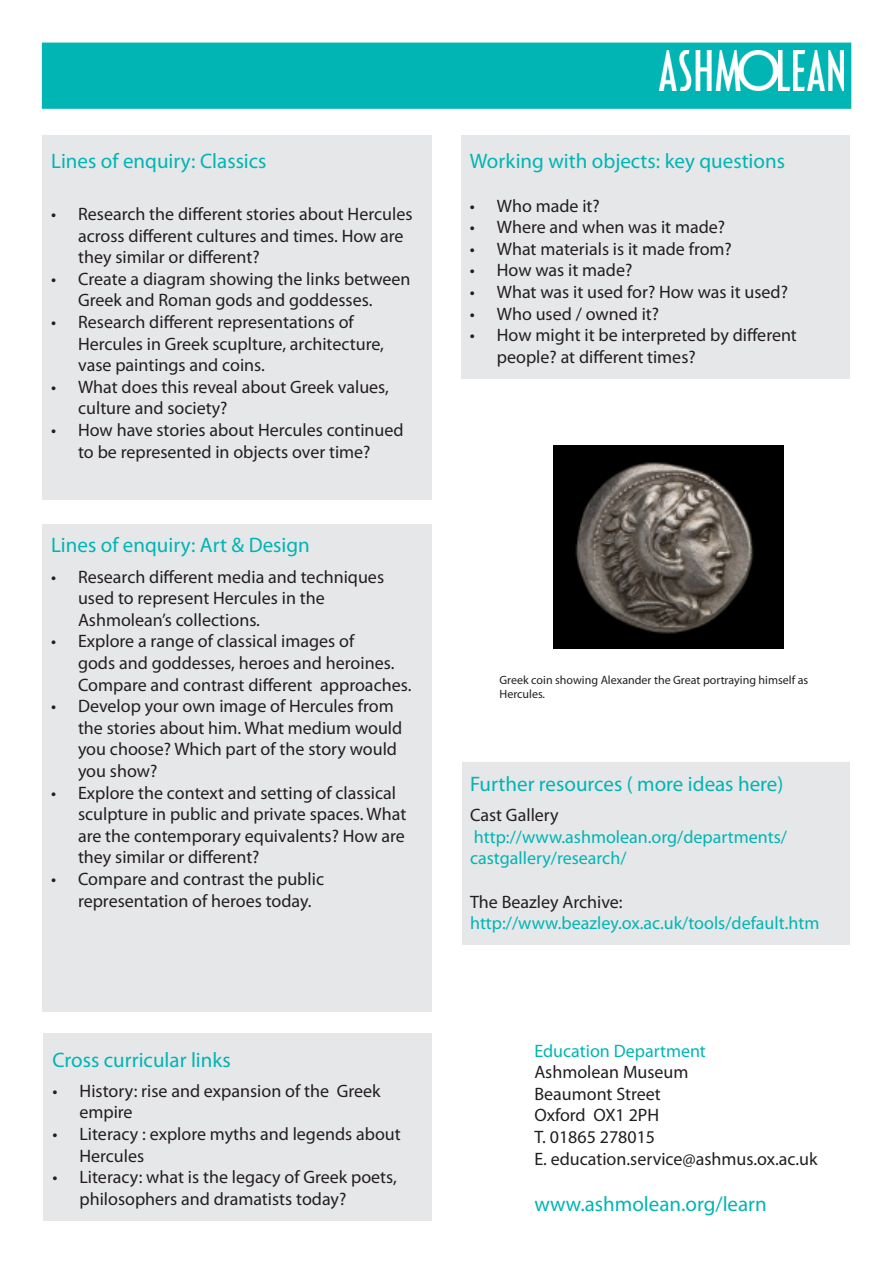
<style>
.page{position:relative;width:893px;height:1263px;background:#fff}
.page>*{position:absolute;margin:0;border:0;box-sizing:border-box;transform-origin:0 0}
.Body_Text{font:21px "Myriad Pro";color:#00b5b3}
.Body_Text-2{font:18px/21.6px "Myriad Pro";color:#231f20}
.Body_Text-3{font:18px/21.6px "Myriad Pro";color:#00b5b3}
.Body_Text-4{font:12px/14.4px "Myriad Pro";color:#231f20}
</style>
<div class="page">
<div style="left:43px;top:43px;width:807px;height:65px;background:#00b5b3"></div>
<img style="left:660px;top:51px;width:183px;height:40px">
<div style="left:42px;top:43px;width:809px;height:66px;border:2px solid #00b5b3"></div>
<div style="left:43px;top:135px;width:389px;height:365px;background:#e6e7e9"></div>
<div style="left:44px;top:1033px;width:388px;height:187px;background:#e6e7e9"></div>
<div style="left:461px;top:135px;width:388px;height:243px;background:#e6e7e9"></div>
<div style="left:462px;top:763px;width:387px;height:182px;background:#e6e7e9"></div>
<div style="left:43px;top:524px;width:389px;height:487px;background:#e6e7e9"></div>
<img style="left:554px;top:446px;width:229px;height:202px">
<p class="Body_Text" style="left:51px;top:148px;width:217px">Lines of enquiry: Classics</p>
<p class="Body_Text-2" style="left:78px;top:203px;width:336px;text-indent:-27px">• Research the different stories about Hercules across different cultures and times. How are they similar or different?</p>
<p class="Body_Text-2" style="left:78px;top:268px;width:334px;text-indent:-27px">• Create a diagram showing the links between<br>Greek and Roman gods and goddesses.</p>
<p class="Body_Text-2" style="left:78px;top:311px;width:307px;text-indent:-27px">• Research different representations of<br>Hercules in Greek scuplture, architecture, vase paintings and coins.</p>
<p class="Body_Text-2" style="left:78px;top:376px;width:312px;text-indent:-27px">• What does this reveal about Greek values, culture and society?</p>
<p class="Body_Text-2" style="left:51px;top:419px;width:354px;text-align:center">• How have stories about Hercules continued to be represented in objects over time?</p>
<p class="Body_Text" style="left:51px;top:532px;width:260px">Lines of enquiry: Art &amp; Design</p>
<p class="Body_Text-2" style="left:78px;top:565px;width:308px;text-indent:-27px">• Research different media and techniques used to represent Hercules in the<br>Ashmolean’s collections.</p>
<p class="Body_Text-2" style="left:78px;top:630px;width:335px;text-indent:-27px">• Explore a range of classical images of<br>gods and goddesses, heroes and heroines.<br>Compare and contrast different approaches.</p>
<p class="Body_Text-2" style="left:78px;top:695px;width:326px;text-indent:-27px">• Develop your own image of Hercules from the stories about him. What medium would you choose? Which part of the story would you show?</p>
<p class="Body_Text-2" style="left:78px;top:781px;width:330px;text-indent:-27px">• Explore the context and setting of classical sculpture in public and private spaces. What are the contemporary equivalents? How are they similar or different?</p>
<p class="Body_Text-2" style="left:78px;top:868px;width:248px;text-indent:-27px">• Compare and contrast the public representation of heroes today.</p>
<p class="Body_Text" style="left:52px;top:1047px;width:180px">Cross curricular links</p>
<p class="Body_Text-2" style="left:79px;top:1079px;width:303px;text-indent:-27px">• History: rise and expansion of the Greek empire</p>
<p class="Body_Text-2" style="left:79px;top:1123px;width:323px;text-indent:-27px">• Literacy : explore myths and legends about<br>Hercules</p>
<p class="Body_Text-2" style="left:79px;top:1166px;width:319px;text-indent:-27px">• Literacy: what is the legacy of Greek poets, philosophers and dramatists today?</p>
<p class="Body_Text" style="left:470px;top:148px;width:317px">Working with objects: key questions</p>
<p class="Body_Text-2" style="left:470px;top:194px;width:131px">• Who made it?</p>
<p class="Body_Text-2" style="left:470px;top:216px;width:257px">• Where and when was it made?</p>
<p class="Body_Text-2" style="left:470px;top:238px;width:264px">• What materials is it made from?</p>
<p class="Body_Text-2" style="left:470px;top:259px;width:164px">• How was it made?</p>
<p class="Body_Text-2" style="left:470px;top:281px;width:320px">• What was it used for? How was it used?</p>
<p class="Body_Text-2" style="left:470px;top:302px;width:191px">• Who used / owned it?</p>
<p class="Body_Text-2" style="left:497px;top:324px;width:302px;text-indent:-27px">• How might it be interpreted by different people? at different times?</p>
<p class="Body_Text-4" style="left:500px;top:673px;width:310px">Greek coin showing Alexander the Great portraying himself as<br>Hercules.</p>
<p class="Body_Text" style="left:470px;top:771px;width:315px">Further resources ( more ideas here)</p>
<p class="Body_Text-2" style="left:470px;top:804px;width:90px">Cast Gallery</p>
<p class="Body_Text-3" style="left:470px;top:826px;width:318px">http://www.ashmolean.org/departments/ castgallery/research/</p>
<p class="Body_Text-2" style="left:470px;top:890px;width:154px">The Beazley Archive:</p>
<p class="Body_Text-3" style="left:470px;top:912px;width:351px">http://www.beazley.ox.ac.uk/tools/default.htm</p>
<p class="Body_Text-3" style="left:534px;top:1039px;width:173px">Education Department</p>
<p class="Body_Text-2" style="left:534px;top:1061px;width:156px">Ashmolean Museum</p>
<p class="Body_Text-2" style="left:534px;top:1083px;width:128px">Beaumont Street</p>
<p class="Body_Text-2" style="left:534px;top:1104px;width:126px">Oxford OX1 2PH</p>
<p class="Body_Text-2" style="left:534px;top:1126px;width:122px">T. 01865 278015</p>
<p class="Body_Text-2" style="left:534px;top:1147px;width:285px">E. education.service@ashmus.ox.ac.uk</p>
<p class="Body_Text" style="left:534px;top:1191px;width:234px">www.ashmolean.org/learn</p>
</div>
